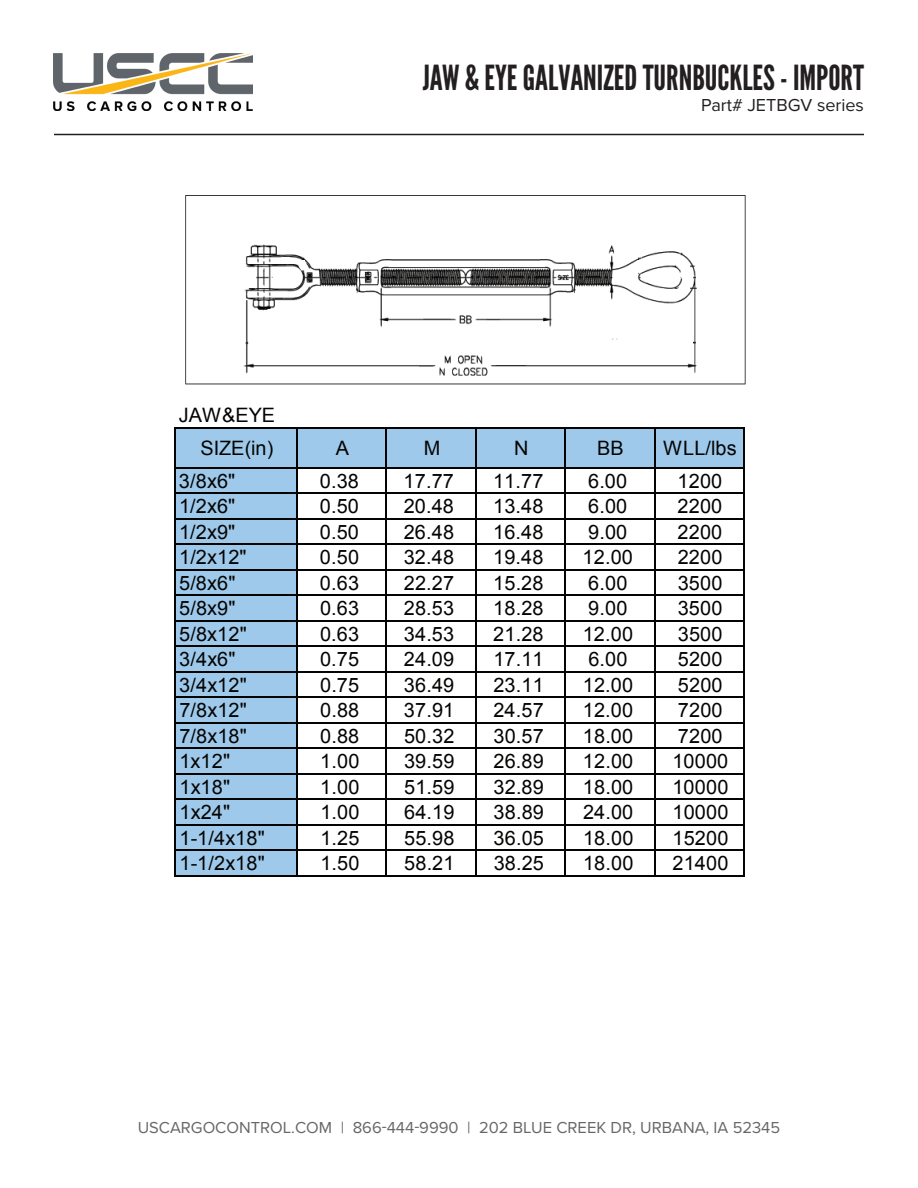
<style>
.page{position:relative;width:918px;height:1188px;background:#fff}
.page>*{position:absolute;margin:0;border:0;box-sizing:border-box;transform-origin:0 0}
.t1{font:34.5px "League Gothic";color:#231f20}
.t2{font:19.8px/32.8px "Arial";letter-spacing:.01em;color:#040503;text-align:right}
.t3{font:18px "Proxima Nova";color:#231f20}
.t4{font:16.5px "Proxima Nova";color:#67676a}
</style>
<div class="page">
<hr style="left:54px;top:134px;width:810px;height:1px;background:#231f20">
<img style="left:54px;top:54px;width:198px;height:57px">
<div style="left:175px;top:428px;width:569px;height:40px;background:#9fc9eb"></div>
<div style="left:175px;top:468px;width:122px;height:408px;background:#9fc9eb"></div>
<hr style="left:174px;top:427px;width:2px;height:450px;background:#040503">
<hr style="left:296px;top:429px;width:2px;height:448px;background:#040503">
<hr style="left:385px;top:429px;width:2px;height:448px;background:#040503">
<hr style="left:475px;top:429px;width:2px;height:448px;background:#040503">
<hr style="left:564px;top:429px;width:2px;height:448px;background:#040503">
<hr style="left:654px;top:429px;width:1px;height:448px;background:#040503">
<hr style="left:743px;top:429px;width:2px;height:448px;background:#040503">
<hr style="left:176px;top:427px;width:569px;height:2px;background:#040503">
<hr style="left:176px;top:467px;width:569px;height:2px;background:#040503">
<hr style="left:176px;top:492px;width:569px;height:2px;background:#040503">
<hr style="left:176px;top:518px;width:569px;height:2px;background:#040503">
<hr style="left:176px;top:543px;width:569px;height:2px;background:#040503">
<hr style="left:176px;top:569px;width:569px;height:2px;background:#040503">
<hr style="left:176px;top:594px;width:569px;height:2px;background:#040503">
<hr style="left:176px;top:620px;width:569px;height:2px;background:#040503">
<hr style="left:176px;top:645px;width:569px;height:2px;background:#040503">
<hr style="left:176px;top:671px;width:569px;height:2px;background:#040503">
<hr style="left:176px;top:696px;width:569px;height:2px;background:#040503">
<hr style="left:176px;top:722px;width:569px;height:2px;background:#040503">
<hr style="left:176px;top:747px;width:569px;height:2px;background:#040503">
<hr style="left:176px;top:773px;width:569px;height:2px;background:#040503">
<hr style="left:176px;top:798px;width:569px;height:2px;background:#040503">
<hr style="left:176px;top:824px;width:569px;height:2px;background:#040503">
<hr style="left:176px;top:849px;width:569px;height:2px;background:#040503">
<hr style="left:176px;top:875px;width:569px;height:2px;background:#040503">
<img style="left:185px;top:195px;width:561px;height:190px">
<h1 class="t1" style="left:423px;top:57px;width:443px">JAW &amp; EYE GALVANIZED TURNBUCKLES - IMPORT</h1>
<p class="t3" style="left:701px;top:94px;width:164px">Part# JETBGV series</p>
<p class="t2" style="left:179px;top:399px;width:98px">JAW&amp;EYE<br>SIZE(in)</p>
<p class="t2" style="left:336px;top:432px;width:15px">A</p>
<p class="t2" style="left:424px;top:432px;width:18px">M</p>
<p class="t2" style="left:514px;top:432px;width:16px">N</p>
<p class="t2" style="left:597px;top:432px;width:28px">BB</p>
<p class="t2" style="left:663px;top:432px;width:75px">WLL/lbs</p>
<p class="t2" style="left:179px;top:465px;width:58px">3/8x6"</p>
<p class="t2" style="left:320px;top:465px;width:41px">0.38</p>
<p class="t2" style="left:404px;top:465px;width:52px">17.77</p>
<p class="t2" style="left:493px;top:465px;width:52px">11.77</p>
<p class="t2" style="left:588px;top:465px;width:41px">6.00</p>
<p class="t2" style="left:678px;top:465px;width:46px">1200</p>
<p class="t2" style="left:179px;top:490px;width:58px">1/2x6"</p>
<p class="t2" style="left:320px;top:490px;width:41px">0.50</p>
<p class="t2" style="left:404px;top:490px;width:52px">20.48</p>
<p class="t2" style="left:493px;top:490px;width:52px">13.48</p>
<p class="t2" style="left:588px;top:490px;width:41px">6.00</p>
<p class="t2" style="left:678px;top:490px;width:46px">2200</p>
<p class="t2" style="left:179px;top:516px;width:58px">1/2x9"</p>
<p class="t2" style="left:320px;top:516px;width:41px">0.50</p>
<p class="t2" style="left:404px;top:516px;width:52px">26.48</p>
<p class="t2" style="left:493px;top:516px;width:52px">16.48</p>
<p class="t2" style="left:588px;top:516px;width:41px">9.00</p>
<p class="t2" style="left:678px;top:516px;width:46px">2200</p>
<p class="t2" style="left:179px;top:541px;width:69px">1/2x12"</p>
<p class="t2" style="left:320px;top:541px;width:41px">0.50</p>
<p class="t2" style="left:404px;top:541px;width:52px">32.48</p>
<p class="t2" style="left:493px;top:541px;width:52px">19.48</p>
<p class="t2" style="left:583px;top:541px;width:52px">12.00</p>
<p class="t2" style="left:678px;top:541px;width:46px">2200</p>
<p class="t2" style="left:179px;top:567px;width:58px">5/8x6"</p>
<p class="t2" style="left:320px;top:567px;width:41px">0.63</p>
<p class="t2" style="left:404px;top:567px;width:52px">22.27</p>
<p class="t2" style="left:493px;top:567px;width:52px">15.28</p>
<p class="t2" style="left:588px;top:567px;width:41px">6.00</p>
<p class="t2" style="left:678px;top:567px;width:46px">3500</p>
<p class="t2" style="left:179px;top:592px;width:58px">5/8x9"</p>
<p class="t2" style="left:320px;top:592px;width:41px">0.63</p>
<p class="t2" style="left:404px;top:592px;width:52px">28.53</p>
<p class="t2" style="left:493px;top:592px;width:52px">18.28</p>
<p class="t2" style="left:588px;top:592px;width:41px">9.00</p>
<p class="t2" style="left:678px;top:592px;width:46px">3500</p>
<p class="t2" style="left:179px;top:618px;width:69px">5/8x12"</p>
<p class="t2" style="left:320px;top:618px;width:41px">0.63</p>
<p class="t2" style="left:404px;top:618px;width:52px">34.53</p>
<p class="t2" style="left:493px;top:618px;width:52px">21.28</p>
<p class="t2" style="left:583px;top:618px;width:52px">12.00</p>
<p class="t2" style="left:678px;top:618px;width:46px">3500</p>
<p class="t2" style="left:179px;top:643px;width:58px">3/4x6"</p>
<p class="t2" style="left:320px;top:643px;width:41px">0.75</p>
<p class="t2" style="left:404px;top:643px;width:52px">24.09</p>
<p class="t2" style="left:493px;top:643px;width:52px">17.11</p>
<p class="t2" style="left:588px;top:643px;width:41px">6.00</p>
<p class="t2" style="left:678px;top:643px;width:46px">5200</p>
<p class="t2" style="left:179px;top:669px;width:69px">3/4x12"</p>
<p class="t2" style="left:320px;top:669px;width:41px">0.75</p>
<p class="t2" style="left:404px;top:669px;width:52px">36.49</p>
<p class="t2" style="left:493px;top:669px;width:52px">23.11</p>
<p class="t2" style="left:583px;top:669px;width:52px">12.00</p>
<p class="t2" style="left:678px;top:669px;width:46px">5200</p>
<p class="t2" style="left:179px;top:694px;width:69px">7/8x12"</p>
<p class="t2" style="left:320px;top:694px;width:41px">0.88</p>
<p class="t2" style="left:404px;top:694px;width:52px">37.91</p>
<p class="t2" style="left:493px;top:694px;width:52px">24.57</p>
<p class="t2" style="left:583px;top:694px;width:52px">12.00</p>
<p class="t2" style="left:678px;top:694px;width:46px">7200</p>
<p class="t2" style="left:179px;top:719px;width:69px">7/8x18"</p>
<p class="t2" style="left:320px;top:719px;width:41px">0.88</p>
<p class="t2" style="left:404px;top:719px;width:52px">50.32</p>
<p class="t2" style="left:493px;top:719px;width:52px">30.57</p>
<p class="t2" style="left:583px;top:719px;width:52px">18.00</p>
<p class="t2" style="left:678px;top:719px;width:46px">7200</p>
<p class="t2" style="left:179px;top:745px;width:52px">1x12"</p>
<p class="t2" style="left:320px;top:745px;width:41px">1.00</p>
<p class="t2" style="left:404px;top:745px;width:52px">39.59</p>
<p class="t2" style="left:494px;top:745px;width:52px">26.89</p>
<p class="t2" style="left:583px;top:745px;width:52px">12.00</p>
<p class="t2" style="left:672px;top:745px;width:57px">10000</p>
<p class="t2" style="left:179px;top:770px;width:52px">1x18"</p>
<p class="t2" style="left:320px;top:770px;width:41px">1.00</p>
<p class="t2" style="left:404px;top:770px;width:52px">51.59</p>
<p class="t2" style="left:494px;top:770px;width:52px">32.89</p>
<p class="t2" style="left:583px;top:770px;width:52px">18.00</p>
<p class="t2" style="left:672px;top:770px;width:57px">10000</p>
<p class="t2" style="left:180px;top:796px;width:52px">1x24"</p>
<p class="t2" style="left:320px;top:796px;width:41px">1.00</p>
<p class="t2" style="left:404px;top:796px;width:52px">64.19</p>
<p class="t2" style="left:494px;top:796px;width:52px">38.89</p>
<p class="t2" style="left:583px;top:796px;width:52px">24.00</p>
<p class="t2" style="left:672px;top:796px;width:57px">10000</p>
<p class="t2" style="left:180px;top:821px;width:87px">1-1/4x18"</p>
<p class="t2" style="left:320px;top:821px;width:41px">1.25</p>
<p class="t2" style="left:404px;top:821px;width:52px">55.98</p>
<p class="t2" style="left:494px;top:821px;width:52px">36.05</p>
<p class="t2" style="left:583px;top:821px;width:52px">18.00</p>
<p class="t2" style="left:672px;top:821px;width:57px">15200</p>
<p class="t2" style="left:180px;top:847px;width:87px">1-1/2x18"</p>
<p class="t2" style="left:320px;top:847px;width:41px">1.50</p>
<p class="t2" style="left:404px;top:847px;width:52px">58.21</p>
<p class="t2" style="left:494px;top:847px;width:52px">38.25</p>
<p class="t2" style="left:583px;top:847px;width:52px">18.00</p>
<p class="t2" style="left:673px;top:847px;width:57px">21400</p>
<p class="t4" style="left:138px;top:1118px;width:644px">USCARGOCONTROL.COM | 866-444-9990 | 202 BLUE CREEK DR, URBANA, IA 52345</p>
</div>
